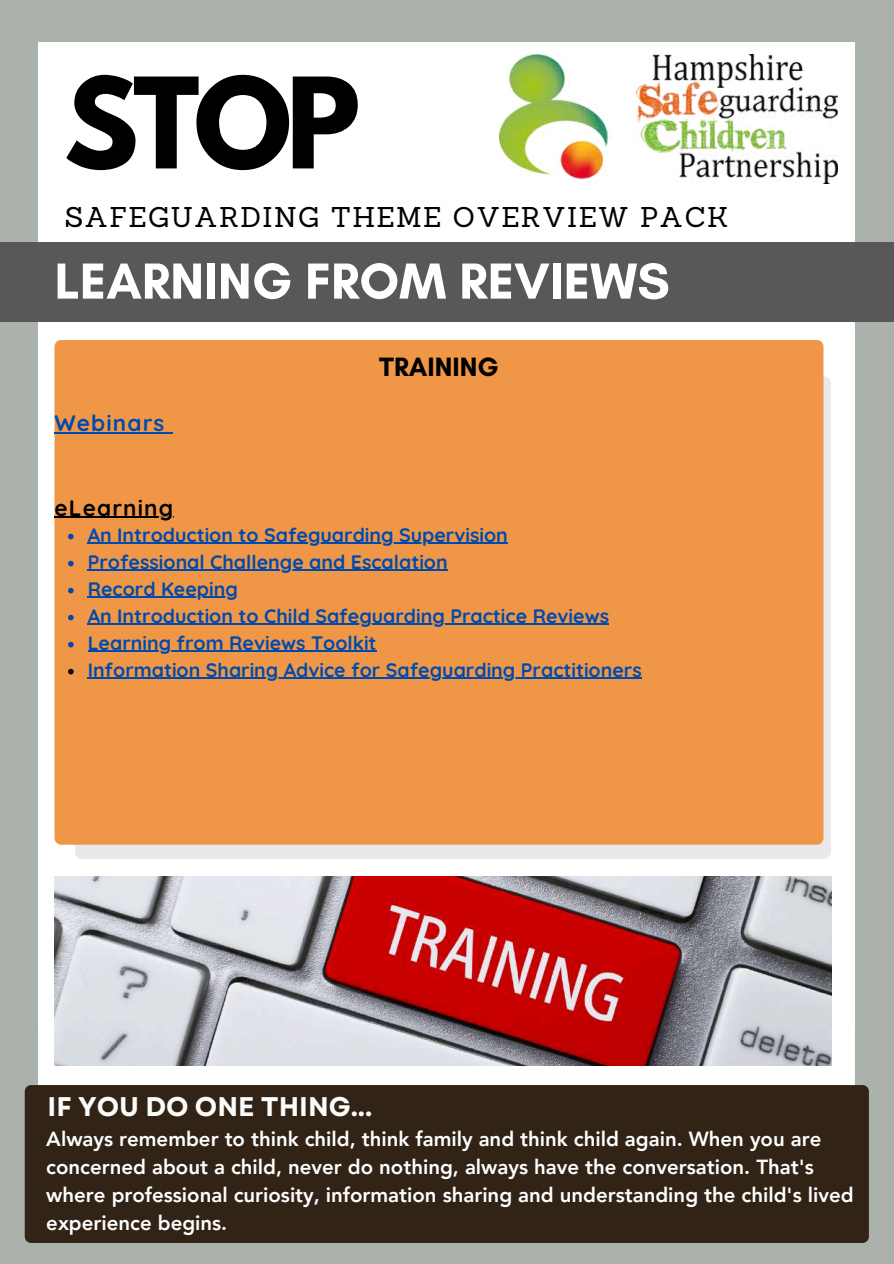
<style>
.page{position:relative;width:894px;height:1264px;background:#fff}
.page>*{position:absolute;margin:0;border:0;box-sizing:border-box;transform-origin:0 0}
.t1{font:700 111.3px "League Spartan";color:#000}
.t2{font:700 51.6px "Glacial Indifference";color:#fff}
.t3{font:27.9px "Sanchez";letter-spacing:.05em;color:#000}
.t4{font:700 27px "Garet";color:#fbfbf9}
.t5{font:700 27px "Glacial Indifference";color:#000}
.t6{font:700 22.5px "Quicksand";letter-spacing:.05em;color:#000}
.t7{font:700 22.5px "Quicksand";letter-spacing:.05em;color:#004aad}
.t8{font:800 20.4px/28.2px "Avenir LT Pro";color:#fff}
.t9{font:700 19.5px/27px "Quicksand";color:#004aad}
</style>
<div class="page">
<div style="left:0;top:0;width:893px;height:1263px;background:#abb2ac"></div>
<div style="left:38px;top:42px;width:816px;height:985px;background:#fff"></div>
<div style="left:0;top:243px;width:893px;height:79px;background:#595757"></div>
<div style="left:38px;top:938px;width:816px;height:161px;background:#fff;border-radius:6px"></div>
<svg style="left:75px;top:376px;width:755px;height:482px;background:#e9e4e0"></svg>
<div style="left:54px;top:340px;width:769px;height:504px;background:#ef9746"></div>
<img style="left:499px;top:55px;width:338px;height:128px">
<img style="left:54px;top:876px;width:777px;height:189px">
<div style="left:25px;top:1085px;width:843px;height:157px;background:#322317;border-radius:6px"></div>
<hr style="left:54px;top:432px;width:111px;height:1px;background:#004aad">
<hr style="left:54px;top:517px;width:120px;height:1px;background:#000">
<svg style="left:68px;top:534px;width:6px;height:5px"></svg>
<hr style="left:88px;top:543px;width:419px;height:1px;background:#004aad">
<svg style="left:68px;top:561px;width:6px;height:5px"></svg>
<hr style="left:88px;top:570px;width:359px;height:1px;background:#004aad">
<svg style="left:68px;top:588px;width:6px;height:5px"></svg>
<hr style="left:88px;top:597px;width:150px;height:1px;background:#004aad">
<svg style="left:68px;top:615px;width:6px;height:5px"></svg>
<hr style="left:88px;top:624px;width:521px;height:1px;background:#004aad">
<svg style="left:68px;top:642px;width:6px;height:5px"></svg>
<hr style="left:88px;top:651px;width:288px;height:1px;background:#004aad">
<svg style="left:68px;top:669px;width:6px;height:5px"></svg>
<hr style="left:88px;top:678px;width:553px;height:1px;background:#004aad">
<h1 class="t1" style="left:64px;top:68px;width:298px">STOP</h1>
<h3 class="t3" style="left:65px;top:199px;width:665px">SAFEGUARDING THEME OVERVIEW PACK</h3>
<h2 class="t2" style="left:54px;top:249px;width:616px">LEARNING FROM REVIEWS</h2>
<p class="t7" style="left:54px;top:409px;width:111px">Webinars</p>
<h3 class="t5" style="left:379px;top:351px;width:121px">TRAINING</h3>
<p class="t6" style="left:54px;top:493px;width:120px">eLearning</p>
<p class="t9" style="left:88px;top:521px;width:555px">An Introduction to Safeguarding Supervision<br>Professional Challenge and Escalation<br>Record Keeping<br>An Introduction to Child Safeguarding Practice Reviews Learning from Reviews Toolkit<br>Information Sharing Advice for Safeguarding Practitioners</p>
<h3 class="t4" style="left:48px;top:1086px;width:326px">IF YOU DO ONE THING...</h3>
<p class="t8" style="left:46px;top:1126px;width:808px">Always remember to think child, think family and think child again. When you are concerned about a child, never do nothing, always have the conversation. That's where professional curiosity, information sharing and understanding the child's lived experience begins.</p>
</div>
